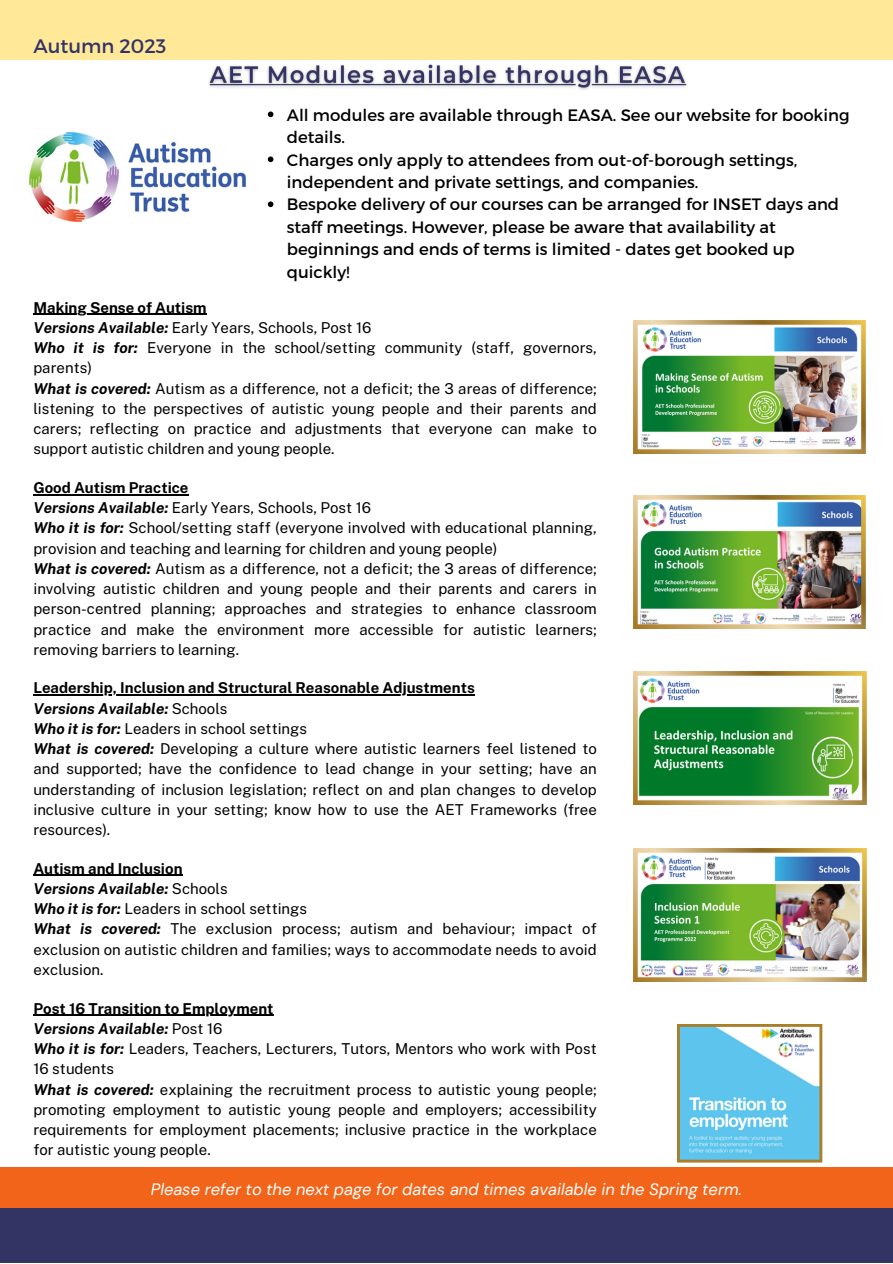
<style>
.page{position:relative;width:893px;height:1264px;background:#fff}
.page>*{position:absolute;margin:0;border:0;box-sizing:border-box;transform-origin:0 0}
.t1{font:19.5px "Montserrat";color:#333367}
.t2{font:16.5px/22.5px "Montserrat";color:#000}
.t3{font:italic 16.5px "DM Sans";color:#fff}
.t4{font:15px/20.2px "Public Sans";color:#000;text-align:justify}
.t5{font:700 15px "Public Sans";color:#000}
.t6{font:italic 700 15px "Public Sans";color:#000}
.s1{font-weight:700;font-style:italic}
.s2{font-weight:400;font-style:normal}
</style>
<div class="page">
<div style="left:0;top:1167px;width:892px;height:95px;background:#f26419"></div>
<div style="left:0;top:1208px;width:892px;height:54px;background:#333364"></div>
<div style="left:0;top:0;width:892px;height:60px;background:#ffe999"></div>
<img style="left:29px;top:113px;width:243px;height:110px">
<img style="left:633px;top:320px;width:232px;height:133px">
<img style="left:633px;top:495px;width:232px;height:133px">
<img style="left:633px;top:671px;width:232px;height:133px">
<img style="left:633px;top:848px;width:232px;height:133px">
<svg style="left:677px;top:1024px;width:145px;height:138px;background:#82c9df"></svg>
<img style="left:202px;top:59px;width:491px;height:31px">
<svg style="left:268px;top:111px;width:5px;height:6px"></svg>
<svg style="left:268px;top:156px;width:5px;height:6px"></svg>
<svg style="left:268px;top:201px;width:5px;height:6px"></svg>
<hr style="left:33px;top:314px;width:174px;height:1px;background:#000">
<hr style="left:33px;top:694px;width:442px;height:1px;background:#000">
<hr style="left:33px;top:494px;width:155px;height:1px;background:#000">
<hr style="left:33px;top:874px;width:149px;height:2px;background:#000">
<hr style="left:33px;top:1014px;width:240px;height:1px;background:#000">
<p class="t1" style="left:33px;top:34px;width:134px">Autumn 2023</p>
<p class="t2" style="left:287px;top:103px;width:564px">All modules are available through EASA. See our website for booking details.</p>
<p class="t2" style="left:287px;top:147px;width:512px">Charges only apply to attendees from out-of-borough settings, independent and private settings, and companies.</p>
<p class="t2" style="left:287px;top:192px;width:554px">Bespoke delivery of our courses can be arranged for INSET days and staff meetings. However, please be aware that availability at beginnings and ends of terms is limited - dates get booked up quickly!</p>
<p class="t5" style="left:33px;top:298px;width:175px">Making Sense of Autism</p>
<p class="t4" style="left:33px;top:317px;width:339px"><span class="s1">Versions Available:</span> Early Years, Schools, Post 16</p>
<p class="t4" style="left:33px;top:337px;width:565px"><span class="s1">Who it is for:</span> Everyone in the school/setting community (staff, governors, parents)</p>
<p class="t4" style="left:33px;top:378px;width:565px"><span class="s1">What is covered:</span> Autism as a difference, not a deficit; the 3 areas of difference; listening to the perspectives of autistic young people and their parents and carers; reflecting on practice and adjustments that everyone can make to support autistic children and young people.</p>
<p class="t5" style="left:33px;top:478px;width:156px">Good Autism Practice</p>
<p class="t4" style="left:33px;top:497px;width:339px"><span class="s1">Versions Available:</span> Early Years, Schools, Post 16</p>
<p class="t4" style="left:33px;top:518px;width:565px"><span class="s1">Who it is for:</span> School/setting staff (everyone involved with educational planning, provision and teaching and learning for children and young people)</p>
<p class="t4" style="left:33px;top:558px;width:565px"><span class="s1">What is covered:</span> Autism as a difference, not a deficit; the 3 areas of difference; involving autistic children and young people and their parents and carers in person-centred planning; approaches and strategies to enhance classroom practice and make the environment more accessible for autistic learners; removing barriers to learning.</p>
<p class="t5" style="left:33px;top:679px;width:443px">Leadership, Inclusion and Structural Reasonable Adjustments</p>
<p class="t6" style="left:33px;top:699px;width:195px">Versions Available: <span class="s2">Schools</span></p>
<p class="t4" style="left:33px;top:718px;width:275px"><span class="s1">Who it is for:</span> Leaders in school settings</p>
<p class="t4" style="left:33px;top:738px;width:565px"><span class="s1">What is covered:</span> Developing a culture where autistic learners feel listened to and supported; have the confidence to lead change in your setting; have an understanding of inclusion legislation; reflect on and plan changes to develop inclusive culture in your setting; know how to use the AET Frameworks (free resources).</p>
<p class="t5" style="left:33px;top:859px;width:151px">Autism and Inclusion</p>
<p class="t6" style="left:33px;top:879px;width:196px">Versions Available: <span class="s2">Schools</span></p>
<p class="t4" style="left:33px;top:898px;width:275px"><span class="s1">Who it is for:</span> Leaders in school settings</p>
<p class="t4" style="left:33px;top:918px;width:565px"><span class="s1">What is covered:</span> The exclusion process; autism and behaviour; impact of exclusion on autistic children and families; ways to accommodate needs to avoid exclusion.</p>
<p class="t5" style="left:33px;top:999px;width:242px">Post 16 Transition to Employment</p>
<p class="t6" style="left:33px;top:1019px;width:190px">Versions Available: <span class="s2">Post 16</span></p>
<p class="t4" style="left:33px;top:1038px;width:565px"><span class="s1">Who it is for:</span> Leaders, Teachers, Lecturers, Tutors, Mentors who work with Post<br>16 students</p>
<p class="t4" style="left:33px;top:1078px;width:565px"><span class="s1">What is covered:</span> explaining the recruitment process to autistic young people; promoting employment to autistic young people and employers; accessibility requirements for employment placements; inclusive practice in the workplace for autistic young people.</p>
<p class="t3" style="left:151px;top:1178px;width:592px">Please refer to the next page for dates and times available in the Spring term.</p>
</div>
